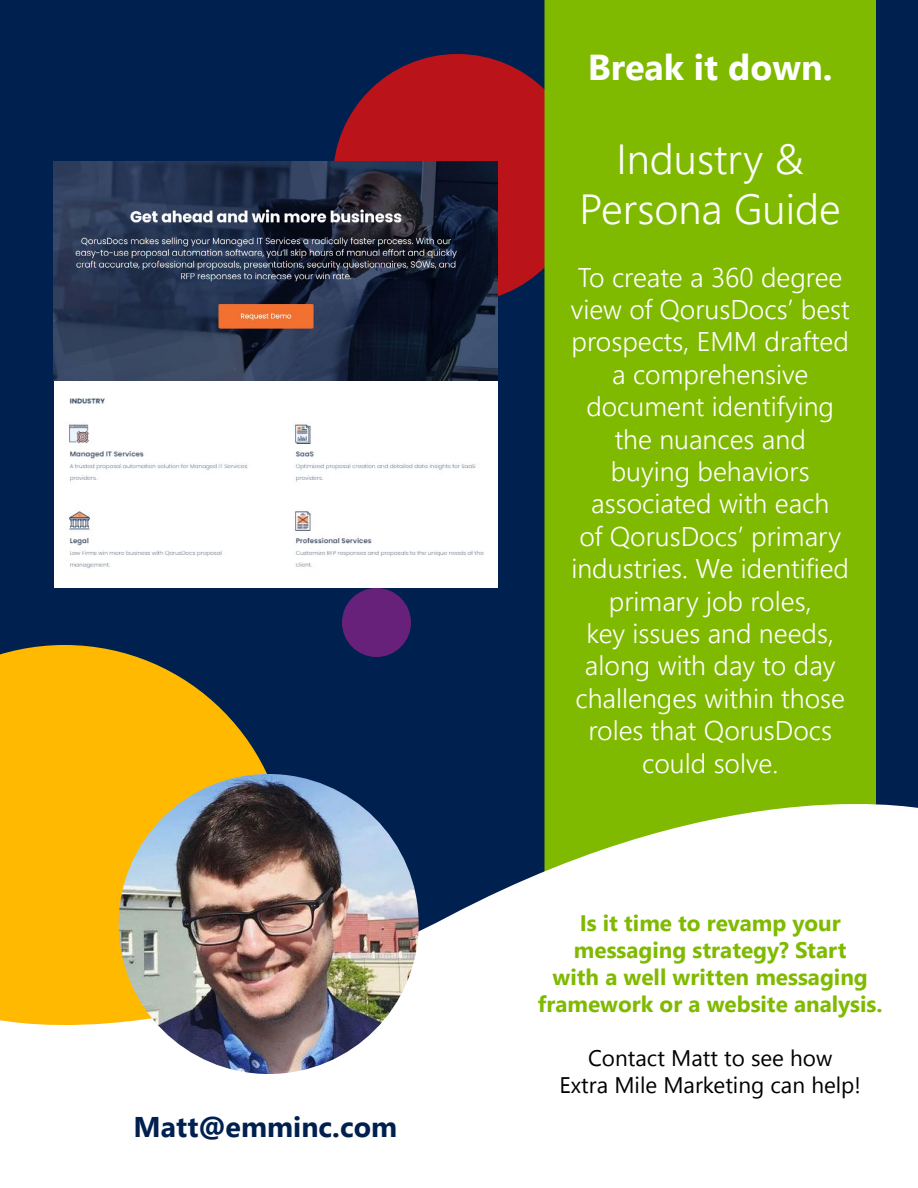
<style>
.page{position:relative;width:918px;height:1188px;background:#002050}
.page>*{position:absolute;margin:0;border:0;box-sizing:border-box;transform-origin:0 0}
.t1{font:300 42px/50.4px "Leelawadee UI";color:#fff;text-align:center}
.t2{font:700 36px "Leelawadee UI";color:#fff}
.t3{font:700 28.5px "Leelawadee UI";color:#002050}
.t4{font:300 27px/32.4px "Leelawadee UI";color:#fff;text-align:center}
.t5{font:700 22.5px/27px "Leelawadee UI";color:#7fba00;text-align:center}
.t6{font:22.5px/27px "Leelawadee UI";color:#000;text-align:center}
</style>
<div class="page">
<div style="left:333px;top:54px;width:249px;height:249px;background:#ba141a;border-radius:50%"></div>
<svg style="left:0;top:645px;width:263px;height:121px;fill:#ffb900"></svg>
<div style="left:342px;top:588px;width:69px;height:69px;background:#68217a;border-radius:50%"></div>
<div style="left:544px;top:0;width:332px;height:766px;background:#7fba00"></div>
<svg style="left:0;top:766px;width:918px;height:422px;background:#e2e0c3"></svg>
<img style="left:119px;top:774px;width:300px;height:300px;border-radius:150px">
<div style="left:54px;top:380px;width:444px;height:207px;background:#fff"></div>
<img style="left:54px;top:161px;width:444px;height:219px">
<p class="t3" style="left:134px;top:1106px;width:265px">Matt@emminc.com</p>
<h2 class="t2" style="left:588px;top:42px;width:246px">Break it down.</h2>
<h1 class="t1" style="left:580px;top:132px;width:263px">Industry &amp;<br>Persona Guide</h1>
<p class="t4" style="left:571px;top:260px;width:281px">To create a 360 degree view of QorusDocs’ best prospects, EMM drafted a comprehensive document identifying the nuances and<br>buying behaviors associated with each<br>of QorusDocs’ primary industries. We identified primary job roles,<br>key issues and needs, along with day to day challenges within those roles that QorusDocs could solve.</p>
<p class="t5" style="left:538px;top:909px;width:346px">Is it time to revamp your messaging strategy? Start<br>with a well written messaging framework or a website analysis.</p>
<p class="t6" style="left:560px;top:1044px;width:303px">Contact Matt to see how<br>Extra Mile Marketing can help!</p>
</div>
